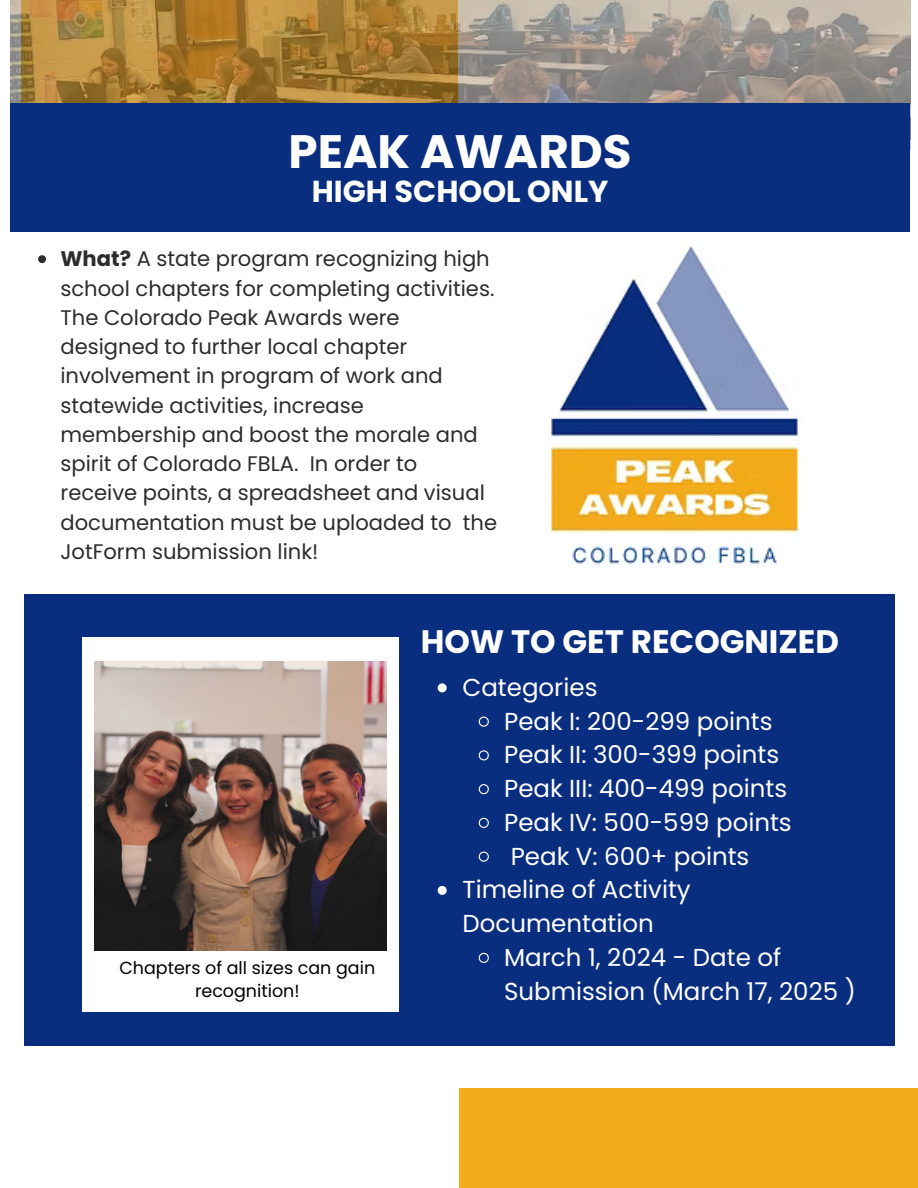
<style>
.page{position:relative;width:918px;height:1188px;background:#fff}
.page>*{position:absolute;margin:0;border:0;box-sizing:border-box;transform-origin:0 0}
.t1{font:700 46.8px "Poppins";color:#fff}
.t2{font:700 32.4px "Poppins";color:#fff}
.t3{font:700 30.3px "Poppins";color:#fff}
.t4{font:24.45px/33.8px "Poppins";color:#fff}
.t5{font:21.15px/29.2px "Poppins";color:#2d2b2b}
.t6{font:17.55px/23.7px "Poppins";color:#000;text-align:center}
.s1{font-weight:700}
</style>
<div class="page">
<img style="left:549px;top:246px;width:251px;height:319px">
<div style="left:25px;top:594px;width:870px;height:452px;background:#0a2e7f"></div>
<div style="left:82px;top:637px;width:317px;height:375px;background:#fff"></div>
<img style="left:94px;top:661px;width:293px;height:290px">
<img style="left:10px;top:0;width:900px;height:103px">
<div style="left:459px;top:1088px;width:459px;height:100px;background:#f4ab19"></div>
<div style="left:10px;top:103px;width:900px;height:129px;background:#0a2e7f"></div>
<svg style="left:38px;top:255px;width:8px;height:8px"></svg>
<svg style="left:438px;top:683px;width:9px;height:9px"></svg>
<svg style="left:478px;top:716px;width:11px;height:11px"></svg>
<svg style="left:478px;top:750px;width:11px;height:11px"></svg>
<svg style="left:478px;top:784px;width:11px;height:11px"></svg>
<svg style="left:478px;top:817px;width:11px;height:11px"></svg>
<svg style="left:478px;top:851px;width:11px;height:11px"></svg>
<svg style="left:438px;top:886px;width:9px;height:9px"></svg>
<svg style="left:478px;top:952px;width:11px;height:11px"></svg>
<p class="t1" style="left:289px;top:118px;width:345px">PEAK AWARDS</p>
<p class="t3" style="left:312px;top:171px;width:298px">HIGH SCHOOL ONLY</p>
<p class="t5" style="left:60px;top:244px;width:438px"><span class="s1">What?</span> A state program recognizing high school chapters for completing activities.<br>The Colorado Peak Awards were designed to further local chapter involvement in program of work and statewide activities, increase membership and boost the morale and spirit of Colorado FBLA. In order to receive points, a spreadsheet and visual documentation must be uploaded to the JotForm submission link!</p>
<p class="t6" style="left:119px;top:956px;width:257px">Chapters of all sizes can gain recognition!</p>
<h1 class="t2" style="left:421px;top:619px;width:420px">HOW TO GET RECOGNIZED</h1>
<p class="t4" style="left:462px;top:670px;width:136px">Categories</p>
<p class="t4" style="left:504px;top:704px;width:270px">Peak I: 200-299 points</p>
<h1 class="t4" style="left:504px;top:738px;width:277px">Peak II: 300-399 points</h1>
<p class="t4" style="left:504px;top:772px;width:285px">Peak III: 400-499 points</p>
<p class="t4" style="left:504px;top:805px;width:289px">Peak IV: 500-599 points</p>
<p class="t4" style="left:511px;top:839px;width:240px">Peak V: 600+ points</p>
<p class="t4" style="left:462px;top:873px;width:230px">Timeline of Activity<br>Documentation</p>
<p class="t4" style="left:504px;top:940px;width:353px">March 1, 2024 - Date of<br>Submission (March 17, 2025 )</p>
</div>
